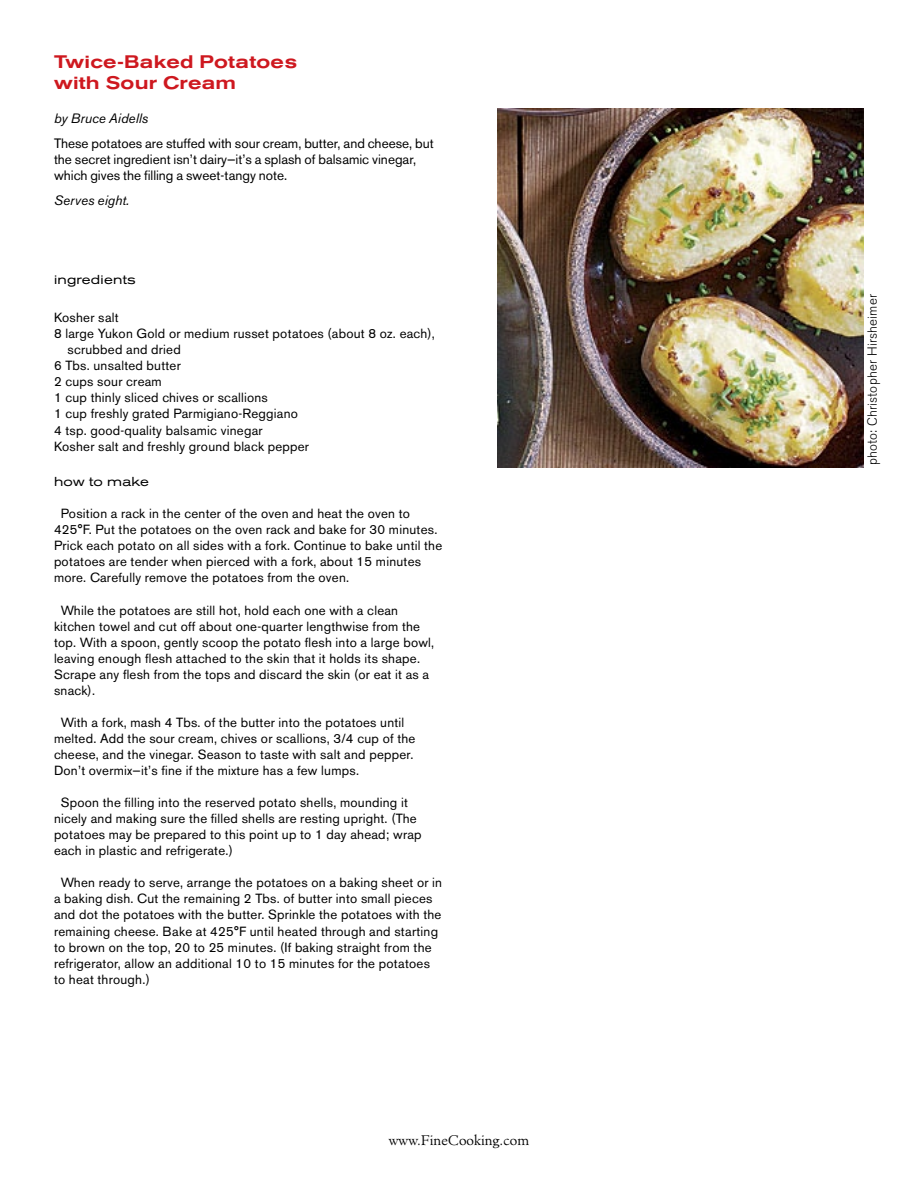
<style>
.page{position:relative;width:918px;height:1188px;background:#fff}
.page>*{position:absolute;margin:0;border:0;box-sizing:border-box;transform-origin:0 0}
.t1{font:500 expanded 18px/21px "Akzidenz Grotesk BE";letter-spacing:.015em;color:#ce181f}
.t2{font:13.5px/16px "Akzidenz Grotesk BE";color:#000}
.t3{font:italic 13.5px "Akzidenz Grotesk BE";color:#000}
.t4{font:300 13.5px "Minister";color:#000}
.t5{font:13.2px/16px "Akzidenz Grotesk BE";letter-spacing:.02em;color:#000}
.t6{font:300 13.2px "Akzidenz Grotesk BE";letter-spacing:.02em;color:#000}
.t7{font:expanded 12.9px "Akzidenz Grotesk BE";letter-spacing:.015em;color:#000}
</style>
<div class="page">
<img style="left:498px;top:108px;width:366px;height:359px">
<h1 class="t1" style="left:54px;top:51px;width:245px">Twice-Baked Potatoes with Sour Cream</h1>
<p class="t3" style="left:54px;top:110px;width:96px">by Bruce Aidells</p>
<p class="t2" style="left:54px;top:136px;width:381px">These potatoes are stuffed with sour cream, butter, and cheese, but the secret ingredient isn’t dairy—it’s a splash of balsamic vinegar, which gives the filling a sweet-tangy note.</p>
<p class="t3" style="left:54px;top:193px;width:77px">Serves eight.</p>
<p class="t7" style="left:54px;top:272px;width:83px">ingredients</p>
<p class="t5" style="left:54px;top:310px;width:66px">Kosher salt</p>
<p class="t5" style="left:54px;top:326px;width:383px">8 large Yukon Gold or medium russet potatoes (about 8 oz. each),</p>
<p class="t5" style="left:68px;top:342px;width:115px">scrubbed and dried</p>
<p class="t5" style="left:54px;top:358px;width:128px">6 Tbs. unsalted butter</p>
<p class="t5" style="left:54px;top:374px;width:109px">2 cups sour cream</p>
<p class="t5" style="left:54px;top:390px;width:215px">1 cup thinly sliced chives or scallions</p>
<p class="t5" style="left:54px;top:406px;width:246px">1 cup freshly grated Parmigiano-Reggiano</p>
<p class="t5" style="left:54px;top:422px;width:210px">4 tsp. good-quality balsamic vinegar</p>
<p class="t5" style="left:54px;top:438px;width:257px">Kosher salt and freshly ground black pepper</p>
<p class="t7" style="left:54px;top:474px;width:97px">how to make</p>
<p class="t5" style="left:54px;top:506px;width:390px;text-indent:7px">Position a rack in the center of the oven and heat the oven to 425°F. Put the potatoes on the oven rack and bake for 30 minutes.<br>Prick each potato on all sides with a fork. Continue to bake until the potatoes are tender when pierced with a fork, about 15 minutes more. Carefully remove the potatoes from the oven.</p>
<p class="t5" style="left:54px;top:602px;width:382px;text-indent:7px">While the potatoes are still hot, hold each one with a clean kitchen towel and cut off about one-quarter lengthwise from the top. With a spoon, gently scoop the potato flesh into a large bowl, leaving enough flesh attached to the skin that it holds its shape.<br>Scrape any flesh from the tops and discard the skin (or eat it as a snack).</p>
<p class="t5" style="left:54px;top:714px;width:363px;text-indent:7px">With a fork, mash 4 Tbs. of the butter into the potatoes until melted. Add the sour cream, chives or scallions, 3/4 cup of the cheese, and the vinegar. Season to taste with salt and pepper.<br>Don’t overmix—it’s fine if the mixture has a few lumps.</p>
<p class="t5" style="left:54px;top:795px;width:369px;text-indent:7px">Spoon the filling into the reserved potato shells, mounding it nicely and making sure the filled shells are resting upright. (The potatoes may be prepared to this point up to 1 day ahead; wrap each in plastic and refrigerate.)</p>
<p class="t5" style="left:54px;top:875px;width:390px;text-indent:7px">When ready to serve, arrange the potatoes on a baking sheet or in a baking dish. Cut the remaining 2 Tbs. of butter into small pieces and dot the potatoes with the butter. Sprinkle the potatoes with the remaining cheese. Bake at 425°F until heated through and starting to brown on the top, 20 to 25 minutes. (If baking straight from the refrigerator, allow an additional 10 to 15 minutes for the potatoes to heat through.)</p>
<p class="t4" style="left:389px;top:1132px;width:142px">www.FineCooking.com</p>
<p class="t6" style="left:865px;top:465px;width:173px;rotate:-90deg">photo: Christopher Hirsheimer</p>
</div>
